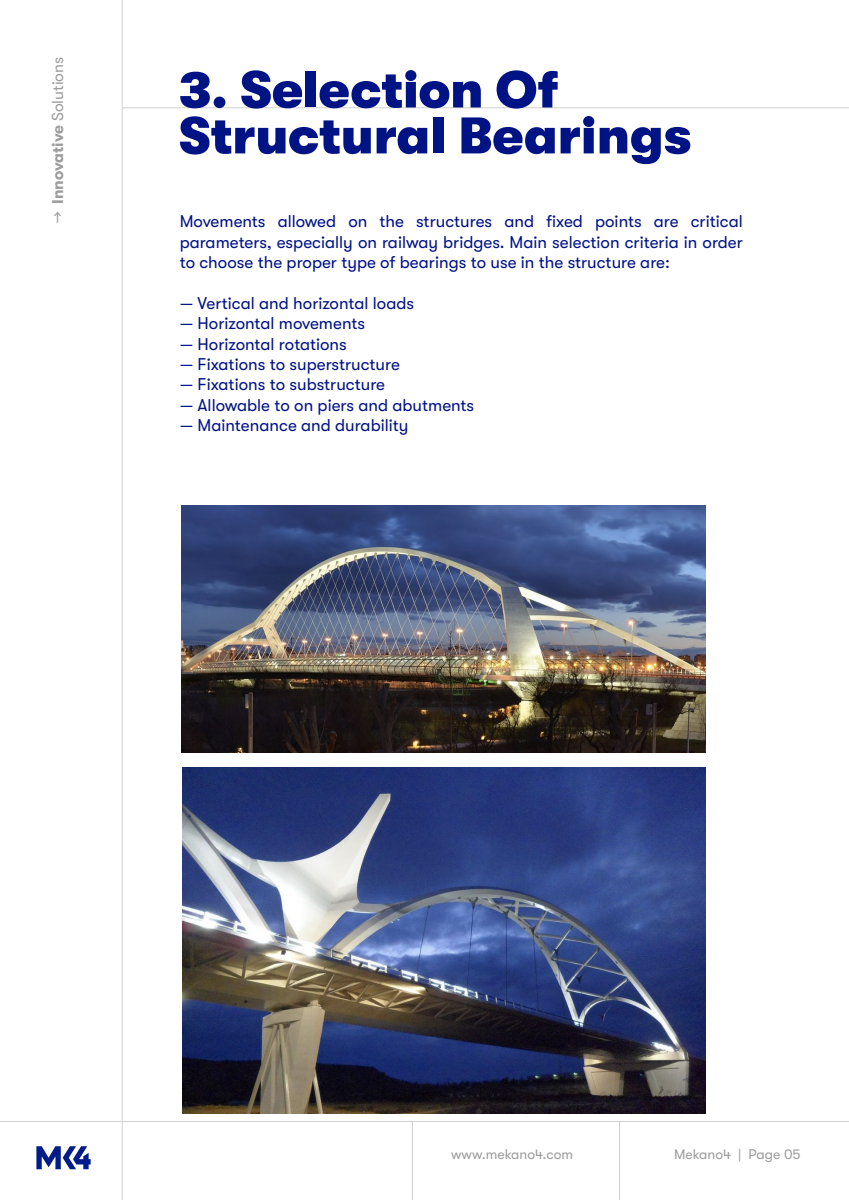
<style>
.page{position:relative;width:849px;height:1200px;background:#fff}
.page>*{position:absolute;margin:0;border:0;box-sizing:border-box;transform-origin:0 0}
.t1{font:900 51.4px/46px "GT Walsheim Pro";color:#001385}
.t2{font:17px/20.4px "GT Walsheim Pro";color:#001385;text-align:justify}
.t3{font:15.8px "GT Walsheim Pro";color:#9d9d9d}
.t4{font:14px "GT Walsheim Pro";color:#9d9d9d}
.s1{font-weight:700}
</style>
<div class="page">
<hr style="left:122px;top:108px;width:726px;height:1px;background:#d0d0d0">
<hr style="left:122px;top:0;width:1px;height:1200px;background:#d0d0d0">
<hr style="left:619px;top:1122px;width:1px;height:78px;background:#d0d0d0">
<hr style="left:412px;top:1122px;width:1px;height:78px;background:#d0d0d0">
<hr style="left:0;top:1121px;width:848px;height:1px;background:#d0d0d0">
<svg style="left:36px;top:1146px;width:55px;height:23px"></svg>
<img style="left:182px;top:767px;width:523px;height:346px">
<img style="left:181px;top:506px;width:524px;height:246px">
<p class="t3" style="left:49px;top:223px;width:168px;rotate:-90deg">→ <span class="s1">Innovative</span> Solutions</p>
<h1 class="t1" style="left:179px;top:67px;width:514px">3. Selection Of<br>Structural Bearings</h1>
<p class="t2" style="left:180px;top:211px;width:564px">Movements allowed on the structures and fixed points are critical parameters, especially on railway bridges. Main selection criteria in order to choose the proper type of bearings to use in the structure are:</p>
<p class="t2" style="left:180px;top:293px;width:236px">— Vertical and horizontal loads</p>
<p class="t2" style="left:180px;top:313px;width:187px">— Horizontal movements</p>
<p class="t2" style="left:180px;top:334px;width:168px">— Horizontal rotations</p>
<p class="t2" style="left:180px;top:354px;width:222px">— Fixations to superstructure</p>
<p class="t2" style="left:180px;top:374px;width:207px">— Fixations to substructure</p>
<p class="t2" style="left:180px;top:395px;width:296px">— Allowable to on piers and abutments</p>
<p class="t2" style="left:180px;top:415px;width:230px">— Maintenance and durability</p>
<p class="t4" style="left:451px;top:1147px;width:123px">www.mekano4.com</p>
<p class="t4" style="left:674px;top:1147px;width:128px">Mekano4 | Page 05</p>
</div>
